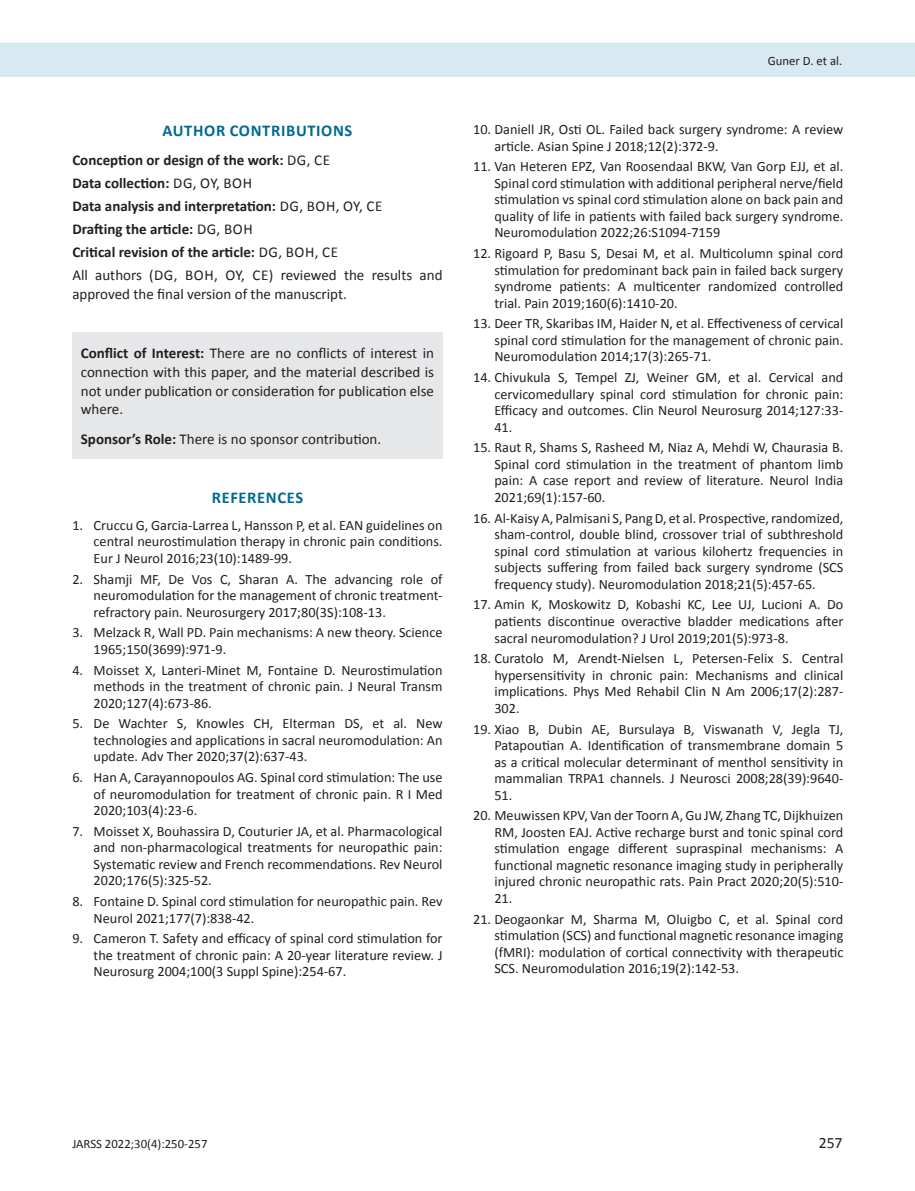
<style>
.page{position:relative;width:915px;height:1191px;background:#fff}
.page>*{position:absolute;margin:0;border:0;box-sizing:border-box;transform-origin:0 0}
.t1{font:700 16.5px "Calibri";letter-spacing:.04em;color:#006991}
.t2{font:15.75px "Calibri";color:#231f20}
.t3{font:15px/18.8px "Calibri";color:#231f20}
.t4{font:700 15px "Calibri";color:#231f20}
.EndNote_Bibliography{font:14.25px/16.5px "Calibri";color:#231f20;text-align:justify}
.t5{font:12.75px "Calibri";color:#231f20}
.s1{font-weight:400}
.s2{font-weight:700}
</style>
<div class="page">
<div style="left:0;top:43px;width:914px;height:34px;background:#d8e9f1"></div>
<div style="left:72px;top:332px;width:370px;height:126px;background:#e6e7e9"></div>
<p class="t1" style="left:162px;top:120px;width:191px">AUTHOR CONTRIBUTIONS</p>
<p class="t4" style="left:72px;top:150px;width:259px">Conception or design of the work: <span class="s1">DG, CE</span></p>
<p class="t4" style="left:72px;top:173px;width:181px">Data collection: <span class="s1">DG, OY, BOH</span></p>
<p class="t4" style="left:72px;top:197px;width:311px">Data analysis and interpretation: <span class="s1">DG, BOH, OY, CE</span></p>
<p class="t4" style="left:72px;top:220px;width:182px">Drafting the article: <span class="s1">DG, BOH</span></p>
<p class="t4" style="left:72px;top:243px;width:267px">Critical revision of the article: <span class="s1">DG, BOH, CE</span></p>
<p class="t3" style="left:72px;top:266px;width:371px">All authors (DG, BOH, OY, CE) reviewed the results and approved the final version of the manuscript.</p>
<p class="t3" style="left:81px;top:344px;width:354px;text-align:justify"><span class="s2">Conflict of Interest:</span> There are no conflicts of interest in connection with this paper, and the material described is not under publication or consideration for publication else where.</p>
<p class="t3" style="left:81px;top:429px;width:302px"><span class="s2">Sponsor’s Role:</span> There is no sponsor contribution.</p>
<p class="t1" style="left:212px;top:486px;width:93px">REFERENCES</p>
<p class="EndNote_Bibliography" style="left:94px;top:517px;width:350px;text-indent:-21px">1. Cruccu G, Garcia‐Larrea L, Hansson P, et al. EAN guidelines on central neurostimulation therapy in chronic pain conditions.<br>Eur J Neurol 2016;23(10):1489-99.</p>
<p class="EndNote_Bibliography" style="left:94px;top:570px;width:350px;text-indent:-21px">2. Shamji MF, De Vos C, Sharan A. The advancing role of neuromodulation for the management of chronic treatment&shy;refractory pain. Neurosurgery 2017;80(3S):108-13.</p>
<p class="EndNote_Bibliography" style="left:94px;top:624px;width:350px;text-indent:-21px">3. Melzack R, Wall PD. Pain mechanisms: A new theory. Science<br>1965;150(3699):971-9.</p>
<p class="EndNote_Bibliography" style="left:94px;top:661px;width:350px;text-indent:-21px">4. Moisset X, Lanteri-Minet M, Fontaine D. Neurostimulation methods in the treatment of chronic pain. J Neural Transm 2020;127(4):673-86.</p>
<p class="EndNote_Bibliography" style="left:94px;top:715px;width:350px;text-indent:-21px">5. De Wachter S, Knowles CH, Elterman DS, et al. New technologies and applications in sacral neuromodulation: An update. Adv Ther 2020;37(2):637-43.</p>
<p class="EndNote_Bibliography" style="left:94px;top:769px;width:350px;text-indent:-21px">6. Han A, Carayannopoulos AG. Spinal cord stimulation: The use of neuromodulation for treatment of chronic pain. R I Med 2020;103(4):23-6.</p>
<p class="EndNote_Bibliography" style="left:94px;top:823px;width:350px;text-indent:-21px">7. Moisset X, Bouhassira D, Couturier JA, et al. Pharmacological and non-pharmacological treatments for neuropathic pain:<br>Systematic review and French recommendations. Rev Neurol 2020;176(5):325-52.</p>
<p class="EndNote_Bibliography" style="left:94px;top:893px;width:350px;text-indent:-21px">8. Fontaine D. Spinal cord stimulation for neuropathic pain. Rev<br>Neurol 2021;177(7):838-42.</p>
<p class="EndNote_Bibliography" style="left:94px;top:930px;width:350px;text-indent:-21px">9. Cameron T. Safety and efficacy of spinal cord stimulation for the treatment of chronic pain: A 20-year literature review. J Neurosurg 2004;100(3 Suppl Spine):254-67.</p>
<p class="t5" style="left:767px;top:52px;width:76px">Guner D. et al.</p>
<p class="EndNote_Bibliography" style="left:494px;top:121px;width:350px;text-indent:-21px">10. Daniell JR, Osti OL. Failed back surgery syndrome: A review article. Asian Spine J 2018;12(2):372-9.</p>
<p class="EndNote_Bibliography" style="left:494px;top:158px;width:350px;text-indent:-21px">11. Van Heteren EPZ, Van Roosendaal BKW, Van Gorp EJJ, et al.<br>Spinal cord stimulation with additional peripheral nerve/field stimulation vs spinal cord stimulation alone on back pain and quality of life in patients with failed back surgery syndrome.<br>Neuromodulation 2022;26:S1094-7159</p>
<p class="EndNote_Bibliography" style="left:494px;top:245px;width:350px;text-indent:-21px">12. Rigoard P, Basu S, Desai M, et al. Multicolumn spinal cord stimulation for predominant back pain in failed back surgery syndrome patients: A multicenter randomized controlled trial. Pain 2019;160(6):1410-20.</p>
<p class="EndNote_Bibliography" style="left:494px;top:315px;width:350px;text-indent:-21px">13. Deer TR, Skaribas IM, Haider N, et al. Effectiveness of cervical spinal cord stimulation for the management of chronic pain.<br>Neuromodulation 2014;17(3):265-71.</p>
<p class="EndNote_Bibliography" style="left:494px;top:369px;width:350px;text-indent:-21px">14. Chivukula S, Tempel ZJ, Weiner GM, et al. Cervical and cervicomedullary spinal cord stimulation for chronic pain:<br>Efficacy and outcomes. Clin Neurol Neurosurg 2014;127:33- 41.</p>
<p class="EndNote_Bibliography" style="left:494px;top:439px;width:350px;text-indent:-21px">15. Raut R, Shams S, Rasheed M, Niaz A, Mehdi W, Chaurasia B.<br>Spinal cord stimulation in the treatment of phantom limb pain: A case report and review of literature. Neurol India 2021;69(1):157-60.</p>
<p class="EndNote_Bibliography" style="left:494px;top:510px;width:350px;text-indent:-21px">16. Al-Kaisy A, Palmisani S, Pang D, et al. Prospective, randomized, sham-control, double blind, crossover trial of subthreshold spinal cord stimulation at various kilohertz frequencies in subjects suffering from failed back surgery syndrome (SCS frequency study). Neuromodulation 2018;21(5):457-65.</p>
<p class="EndNote_Bibliography" style="left:494px;top:596px;width:350px;text-indent:-21px">17. Amin K, Moskowitz D, Kobashi KC, Lee UJ, Lucioni A. Do patients discontinue overactive bladder medications after sacral neuromodulation? J Urol 2019;201(5):973-8.</p>
<p class="EndNote_Bibliography" style="left:494px;top:650px;width:350px;text-indent:-21px">18. Curatolo M, Arendt-Nielsen L, Petersen-Felix S. Central hypersensitivity in chronic pain: Mechanisms and clinical implications. Phys Med Rehabil Clin N Am 2006;17(2):287- 302.</p>
<p class="EndNote_Bibliography" style="left:494px;top:720px;width:350px;text-indent:-21px">19. Xiao B, Dubin AE, Bursulaya B, Viswanath V, Jegla TJ, Patapoutian A. Identification of transmembrane domain 5 as a critical molecular determinant of menthol sensitivity in mammalian TRPA1 channels. J Neurosci 2008;28(39):9640- 51.</p>
<p class="EndNote_Bibliography" style="left:494px;top:807px;width:350px;text-indent:-21px">20. Meuwissen KPV, Van der Toorn A, Gu JW, Zhang TC, Dijkhuizen RM, Joosten EAJ. Active recharge burst and tonic spinal cord stimulation engage different supraspinal mechanisms: A functional magnetic resonance imaging study in peripherally injured chronic neuropathic rats. Pain Pract 2020;20(5):510- 21.</p>
<p class="EndNote_Bibliography" style="left:494px;top:910px;width:350px;text-indent:-21px">21. Deogaonkar M, Sharma M, Oluigbo C, et al. Spinal cord stimulation (SCS) and functional magnetic resonance imaging (fMRI): modulation of cortical connectivity with therapeutic SCS. Neuromodulation 2016;19(2):142-53.</p>
<p class="t5" style="left:72px;top:1136px;width:137px">JARSS 2022;30(4):250-257</p>
<p class="t2" style="left:818px;top:1133px;width:25px">257</p>
</div>
